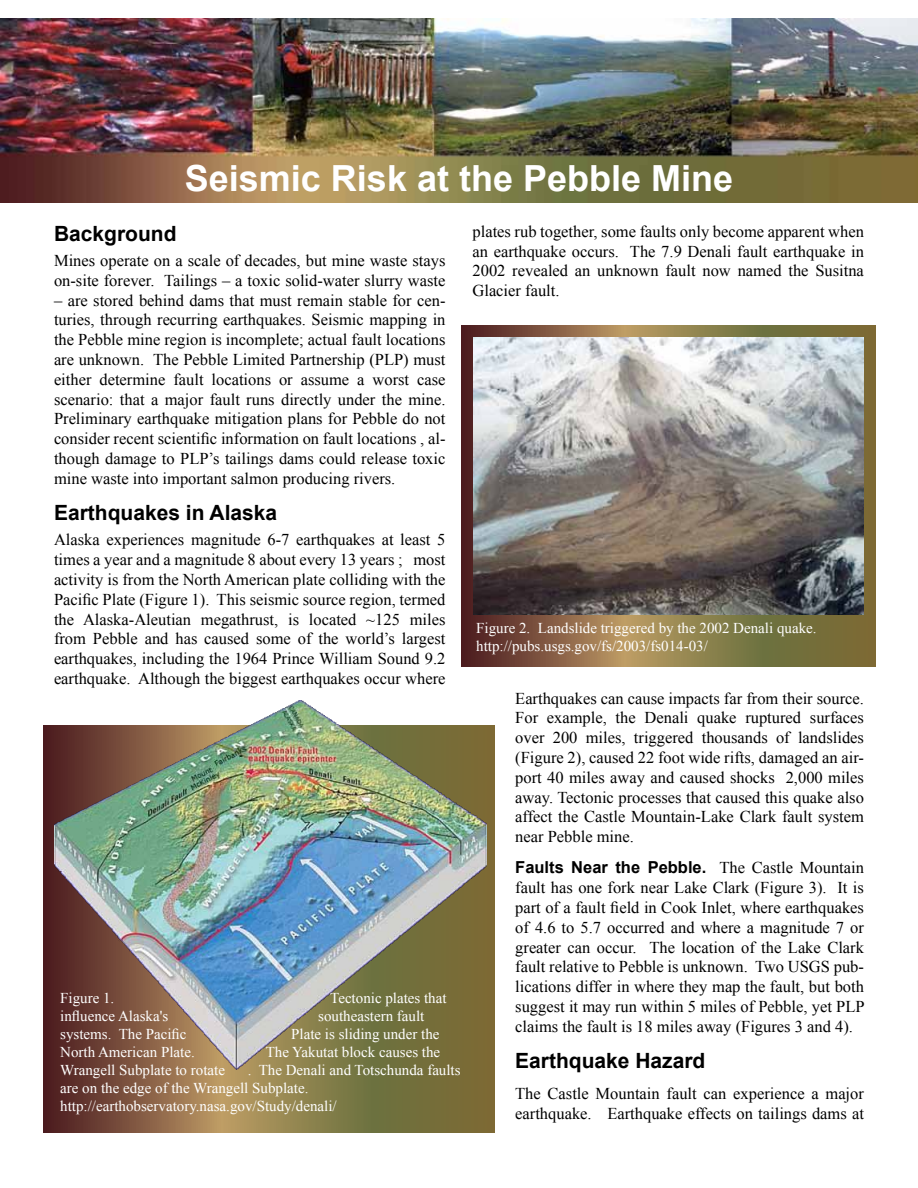
<style>
.page{position:relative;width:918px;height:1188px;background:#fff}
.page>*{position:absolute;margin:0;border:0;box-sizing:border-box;transform-origin:0 0}
.t1{font:700 36px "Arial";color:#fff}
.t2{font:700 21px "Arial";color:#000}
.t3{font:16.5px/19.8px "Times New Roman";color:#000;text-align:justify}
.t4{font:700 16.5px "Arial";color:#000}
.t5{font:15px/18px "Times New Roman";color:#fff}
.s1{font-family:"Times New Roman";font-weight:400}
</style>
<div class="page">
<img style="left:0;top:18px;width:918px;height:185px">
<svg style="left:43px;top:726px;width:452px;height:407px;background:#7d633e"></svg>
<img style="left:54px;top:700px;width:432px;height:370px">
<svg style="left:461px;top:325px;width:414px;height:341px;background:#7d6340"></svg>
<img style="left:473px;top:338px;width:390px;height:277px">
<h1 class="t1" style="left:185px;top:155px;width:550px">Seismic Risk at the Pebble Mine</h1>
<p class="t2" style="left:54px;top:220px;width:124px">Background</p>
<p class="t3" style="left:54px;top:250px;width:393px">Mines operate on a scale of decades, but mine waste stays on-site forever. Tailings – a toxic solid-water slurry waste</p>
<p class="t3" style="left:54px;top:290px;width:393px">– are stored behind dams that must remain stable for cen&shy;turies, through recurring earthquakes. Seismic mapping in the Pebble mine region is incomplete; actual fault locations are unknown. The Pebble Limited Partnership (PLP) must either determine fault locations or assume a worst case scenario: that a major fault runs directly under the mine.<br>Preliminary earthquake mitigation plans for Pebble do not consider recent scientific information on fault locations , al&shy;though damage to PLP’s tailings dams could release toxic mine waste into important salmon producing rivers.</p>
<p class="t2" style="left:54px;top:499px;width:225px">Earthquakes in Alaska</p>
<p class="t3" style="left:54px;top:530px;width:393px">Alaska experiences magnitude 6-7 earthquakes at least 5 times a year and a magnitude 8 about every 13 years ; most activity is from the North American plate colliding with the Pacific Plate (Figure 1). This seismic source region, termed the Alaska-Aleutian megathrust, is located ~125 miles from Pebble and has caused some of the world’s largest earthquakes, including the 1964 Prince William Sound 9.2 earthquake. Although the biggest earthquakes occur where</p>
<p class="t5" style="left:60px;top:989px;width:56px">Figure 1.</p>
<p class="t5" style="left:330px;top:989px;width:118px">Tectonic plates that</p>
<p class="t5" style="left:60px;top:1007px;width:110px">influence Alaska's</p>
<p class="t5" style="left:318px;top:1007px;width:108px">southeastern fault</p>
<p class="t5" style="left:60px;top:1025px;width:128px">systems. The Pacific</p>
<p class="t5" style="left:291px;top:1025px;width:150px">Plate is sliding under the</p>
<p class="t5" style="left:60px;top:1043px;width:136px">North American Plate.</p>
<p class="t5" style="left:266px;top:1043px;width:176px">The Yakutat block causes the</p>
<p class="t5" style="left:60px;top:1061px;width:166px">Wrangell Subplate to rotate</p>
<p class="t5" style="left:60px;top:1061px;width:402px;text-indent:188px">. The Denali and Totschunda faults are on the edge of the Wrangell Subplate. http://earthobservatory.nasa.gov/Study/denali/</p>
<p class="t3" style="left:473px;top:221px;width:393px">plates rub together, some faults only become apparent when an earthquake occurs. The 7.9 Denali fault earthquake in 2002 revealed an unknown fault now named the Susitna Glacier fault.</p>
<p class="t5" style="left:476px;top:619px;width:342px">Figure 2. Landslide triggered by the 2002 Denali quake. http://pubs.usgs.gov/fs/2003/fs014-03/</p>
<p class="t3" style="left:515px;top:688px;width:350px">Earthquakes can cause impacts far from their source.<br>For example, the Denali quake ruptured surfaces over 200 miles, triggered thousands of landslides (Figure 2), caused 22 foot wide rifts, damaged an air&shy;port 40 miles away and caused shocks 2,000 miles away. Tectonic processes that caused this quake also affect the Castle Mountain-Lake Clark fault system near Pebble mine.</p>
<p class="t4" style="left:515px;top:857px;width:350px">Faults Near the Pebble. <span class="s1">The Castle Mountain</span></p>
<p class="t3" style="left:515px;top:877px;width:351px">fault has one fork near Lake Clark (Figure 3). It is part of a fault field in Cook Inlet, where earthquakes of 4.6 to 5.7 occurred and where a magnitude 7 or greater can occur. The location of the Lake Clark fault relative to Pebble is unknown. Two USGS pub&shy;lications differ in where they map the fault, but both suggest it may run within 5 miles of Pebble, yet PLP claims the fault is 18 miles away (Figures 3 and 4).</p>
<p class="t2" style="left:515px;top:1047px;width:192px">Earthquake Hazard</p>
<p class="t3" style="left:515px;top:1084px;width:350px">The Castle Mountain fault can experience a major earthquake. Earthquake effects on tailings dams at</p>
</div>
